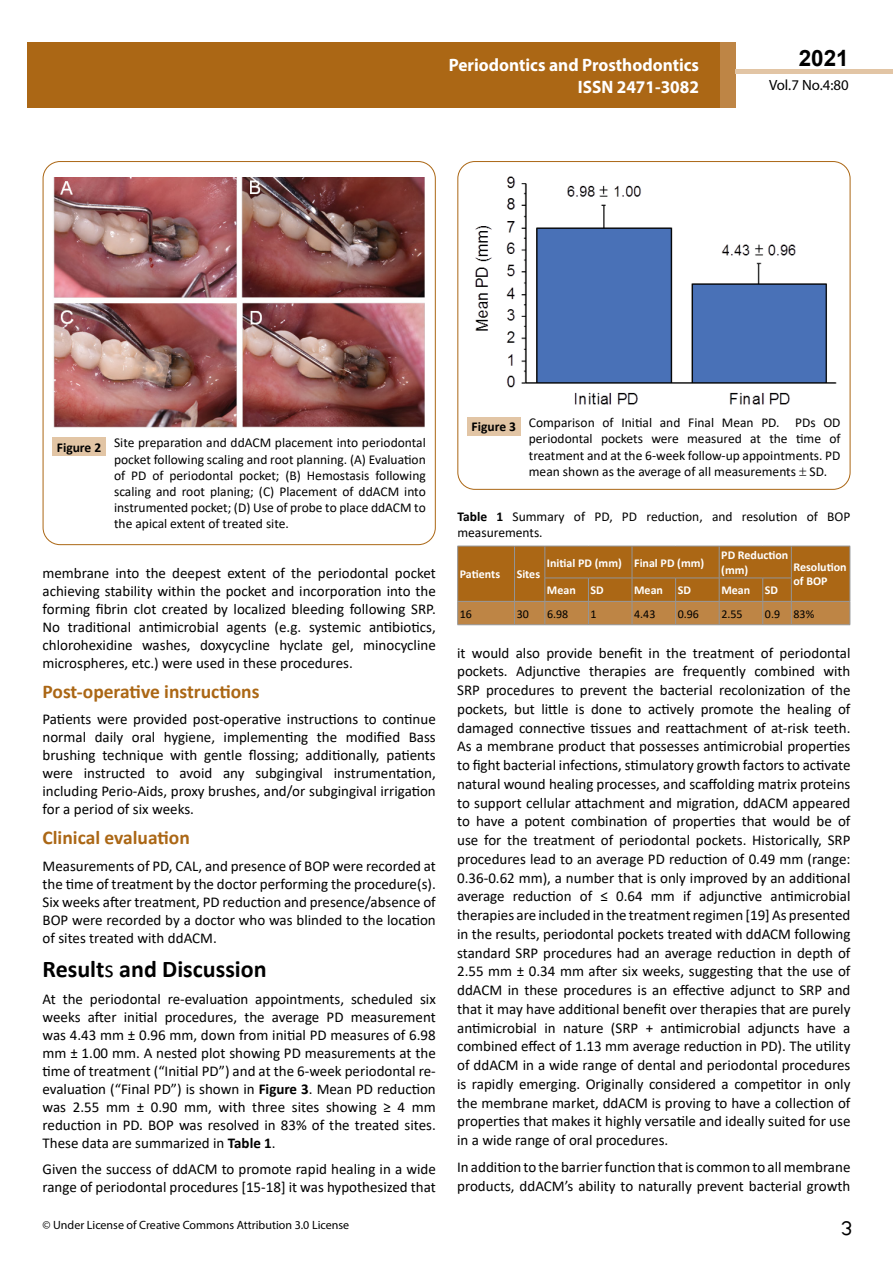
<style>
.page{position:relative;width:893px;height:1263px;background:#fff}
.page>*{position:absolute;margin:0;border:0;box-sizing:border-box;transform-origin:0 0}
.t1{font:25.5px "Tunga";color:#000}
.t2{font:700 24px "Calibri";color:#000}
.t3{font:700 22.5px "Arial";color:#000}
.t4{font:700 19.5px "Calibri";color:#ab6715}
.t5{font:700 18px/21.6px "Myriad Pro";color:#fff;text-align:right;scale:.96 1}
.t6{font:15px/18.8px "Calibri";color:#000;text-align:justify}
.t7{font:14.85px "Myriad Pro";color:#000}
.t8{font:13.5px/16.2px "Calibri";color:#000;text-align:justify}
.t9{font:700 12px/14.4px "Calibri";color:#fff}
.t10{font:12px "Myriad Pro";color:#000}
.t11{font:12px "Calibri";color:#000}
.s1{font-weight:700}
.s2{font-weight:400}
</style>
<div class="page">
<div style="left:27px;top:42px;width:694px;height:66px;background:#ab6715"></div>
<div style="left:720px;top:42px;width:16px;height:66px;background:#be8545"></div>
<div style="left:736px;top:69px;width:157px;height:5px;background:#e2c5a5"></div>
<img style="left:53px;top:178px;width:371px;height:250px">
<div style="left:53px;top:437px;width:53px;height:19px;background:#e2c5a5"></div>
<div style="left:457px;top:161px;width:393px;height:329px;border:1px solid #ab6715;border-radius:17px"></div>
<img style="left:475px;top:176px;width:362px;height:229px">
<div style="left:467px;top:417px;width:53px;height:19px;background:#e2c5a5"></div>
<svg style="left:457px;top:546px;width:394px;height:79px;background:#af722a"></svg>
<hr style="left:791px;top:601px;width:59px;height:1px;background:#939598">
<p class="t5" style="left:449px;top:54px;width:262px">Periodontics and Prosthodontics<br>ISSN 2471-3082</p>
<h3 class="t3" style="left:799px;top:42px;width:52px">2021</h3>
<p class="t7" style="left:769px;top:76px;width:81px">Vol.7 No.4:80</p>
<p class="t8" style="left:114px;top:434px;width:313px;text-indent:-57px"><span class="s1">Figure 2</span> Site preparation and ddACM placement into periodontal pocket following scaling and root planning. (A) Evaluation of PD of periodontal pocket; (B) Hemostasis following scaling and root planing; (C) Placement of ddACM into instrumented pocket; (D) Use of probe to place ddACM to the apical extent of treated site.</p>
<p class="t6" style="left:43px;top:563px;width:395px;line-height:18px">membrane into the deepest extent of the periodontal pocket achieving stability within the pocket and incorporation into the forming fibrin clot created by localized bleeding following SRP.<br>No traditional antimicrobial agents (e.g. systemic antibiotics, chlorohexidine washes, doxycycline hyclate gel, minocycline microspheres, etc.) were used in these procedures.</p>
<h3 class="t4" style="left:43px;top:677px;width:219px">Post-operative instructions</h3>
<p class="t6" style="left:43px;top:710px;width:395px;line-height:18px">Patients were provided post-operative instructions to continue normal daily oral hygiene, implementing the modified Bass brushing technique with gentle flossing; additionally, patients were instructed to avoid any subgingival instrumentation, including Perio-Aids, proxy brushes, and/or subgingival irrigation for a period of six weeks.</p>
<h3 class="t4" style="left:43px;top:824px;width:149px">Clinical evaluation</h3>
<p class="t6" style="left:43px;top:856px;width:395px;line-height:18px">Measurements of PD, CAL, and presence of BOP were recorded at the time of treatment by the doctor performing the procedure(s).<br>Six weeks after treatment, PD reduction and presence/absence of BOP were recorded by a doctor who was blinded to the location of sites treated with ddACM.</p>
<h2 class="t2" style="left:43px;top:952px;width:226px">Result<span class="s2">s</span> and Discussion</h2>
<p class="t6" style="left:43px;top:989px;width:395px;line-height:18px">At the periodontal re-evaluation appointments, scheduled six weeks after initial procedures, the average PD measurement was 4.43 mm ± 0.96 mm, down from initial PD measures of 6.98 mm ± 1.00 mm. A nested plot showing PD measurements at the time of treatment (“Initial PD”) and at the 6-week periodontal re&shy;evaluation (“Final PD”) is shown in <span class="s1">Figure 3</span>. Mean PD reduction was 2.55 mm ± 0.90 mm, with three sites showing ≥ 4 mm reduction in PD. BOP was resolved in 83% of the treated sites.<br>These data are summarized in <span class="s1">Table 1</span>.</p>
<p class="t6" style="left:43px;top:1160px;width:395px;line-height:18px">Given the success of ddACM to promote rapid healing in a wide range of periodontal procedures [15-18] it was hypothesized that</p>
<p class="t10" style="left:43px;top:1218px;width:308px">© Under License of Creative Commons Attribution 3.0 License</p>
<p class="t8" style="left:529px;top:414px;width:313px;text-indent:-57px"><span class="s1">Figure 3</span> Comparison of Initial and Final Mean PD. PDs OD periodontal pockets were measured at the time of treatment and at the 6-week follow-up appointments. PD mean shown as the average of all measurements SD.</p>
<p class="t8" style="left:457px;top:508px;width:394px"><span class="s1">Table 1</span> Summary of PD, PD reduction, and resolution of BOP measurements.</p>
<p class="t9" style="left:460px;top:567px;width:42px">Patients</p>
<p class="t9" style="left:517px;top:567px;width:25px">Sites</p>
<p class="t9" style="left:547px;top:555px;width:159px">Initial PD (mm) Final PD (mm)</p>
<p class="t9" style="left:721px;top:548px;width:69px">PD Reduction (mm)</p>
<p class="t9" style="left:793px;top:560px;width:55px">Resolution of BOP</p>
<p class="t9" style="left:547px;top:583px;width:58px">Mean SD</p>
<p class="t9" style="left:634px;top:583px;width:58px">Mean SD</p>
<p class="t9" style="left:721px;top:583px;width:58px">Mean SD</p>
<p class="t11" style="left:460px;top:605px;width:14px">16</p>
<p class="t11" style="left:517px;top:605px;width:14px">30</p>
<p class="t11" style="left:547px;top:605px;width:23px">6.98</p>
<p class="t11" style="left:591px;top:605px;width:8px">1</p>
<p class="t11" style="left:634px;top:605px;width:23px">4.43</p>
<p class="t11" style="left:678px;top:605px;width:23px">0.96</p>
<p class="t11" style="left:721px;top:605px;width:23px">2.55</p>
<p class="t11" style="left:765px;top:605px;width:51px">0.9 83%</p>
<p class="t6" style="left:457px;top:643px;width:395px">it would also provide benefit in the treatment of periodontal pockets. Adjunctive therapies are frequently combined with SRP procedures to prevent the bacterial recolonization of the pockets, but little is done to actively promote the healing of damaged connective tissues and reattachment of at-risk teeth.<br>As a membrane product that possesses antimicrobial properties to fight bacterial infections, stimulatory growth factors to activate natural wound healing processes, and scaffolding matrix proteins to support cellular attachment and migration, ddACM appeared to have a potent combination of properties that would be of use for the treatment of periodontal pockets. Historically, SRP procedures lead to an average PD reduction of 0.49 mm (range:<br>0.36-0.62 mm), a number that is only improved by an additional average reduction of ≤ 0.64 mm if adjunctive antimicrobial therapies are included in the treatment regimen [19] As presented in the results, periodontal pockets treated with ddACM following standard SRP procedures had an average reduction in depth of 2.55 mm ± 0.34 mm after six weeks, suggesting that the use of ddACM in these procedures is an effective adjunct to SRP and that it may have additional benefit over therapies that are purely antimicrobial in nature (SRP + antimicrobial adjuncts have a combined effect of 1.13 mm average reduction in PD). The utility of ddACM in a wide range of dental and periodontal procedures is rapidly emerging. Originally considered a competitor in only the membrane market, ddACM is proving to have a collection of properties that makes it highly versatile and ideally suited for use in a wide range of oral procedures.</p>
<p class="t6" style="left:457px;top:1157px;width:395px">In addition to the barrier function that is common to all membrane products, ddACM’s ability to naturally prevent bacterial growth</p>
<h1 class="t1" style="left:841px;top:1211px;width:13px">3</h1>
</div>
